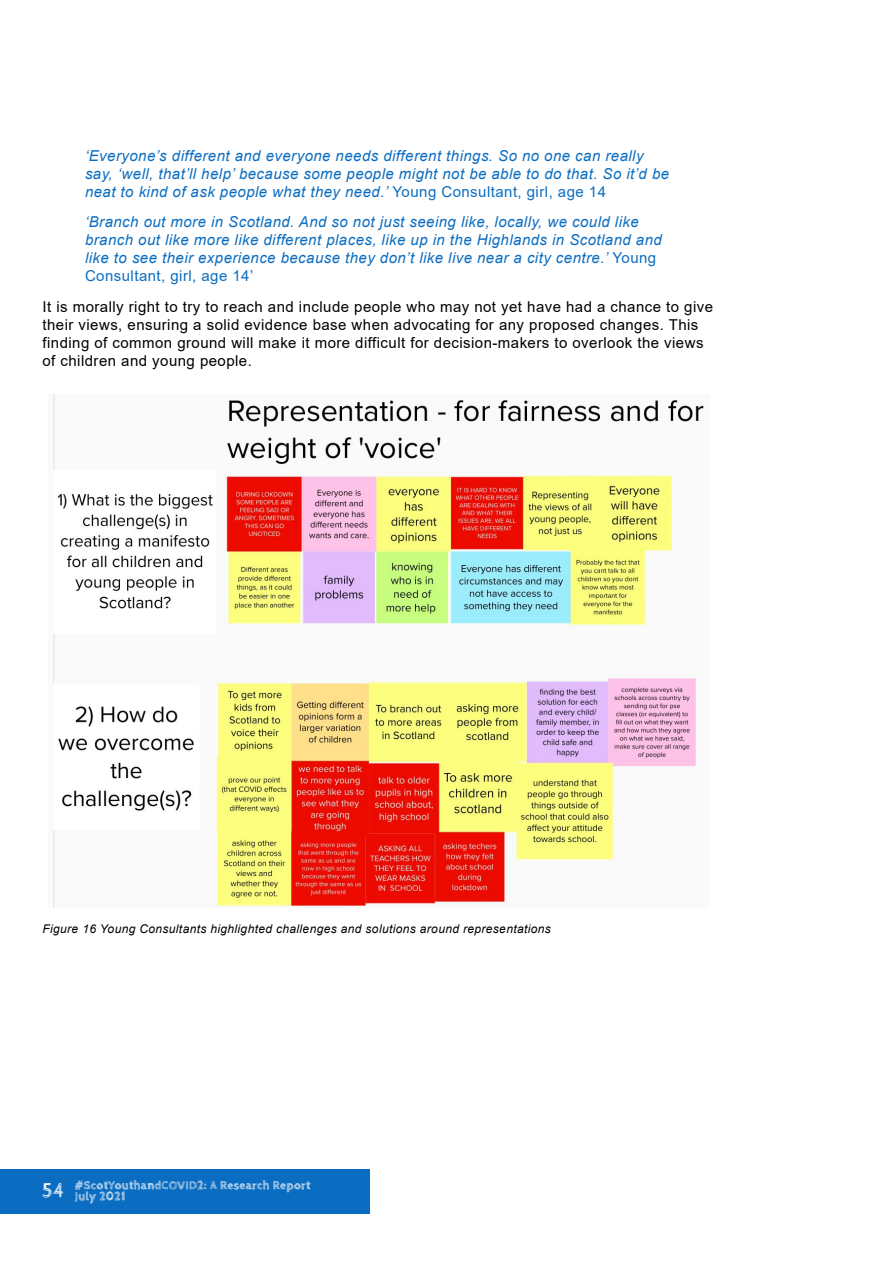
<style>
.page{position:relative;width:893px;height:1263px;background:#fff}
.page>*{position:absolute;margin:0;border:0;box-sizing:border-box;transform-origin:0 0}
.t1{font:italic 15px/18px "Arial";letter-spacing:.03em;color:#0b6dc1}
.t2{font:15px/18px "Arial";letter-spacing:.03em;color:#000}
.t3{font:italic 12px "Arial";letter-spacing:.03em;color:#000}
.t4{font:700 12px/11.1px "Cabin Sketch";letter-spacing:.03em;color:#fff}
.s1{font-style:normal}
</style>
<div class="page">
<div style="left:0;top:1169px;width:370px;height:45px;background:#0b6dc1"></div>
<img style="left:53px;top:394px;width:651px;height:513px">
<p class="t1" style="left:85px;top:147px;width:586px">‘Everyone’s different and everyone needs different things. So no one can really say, ‘well, that’ll help’ because some people might not be able to do that. So it’d be neat to kind of ask people what they need.’ <span class="s1">Young Consultant, girl, age 14</span></p>
<p class="t1" style="left:85px;top:213px;width:578px">‘Branch out more in Scotland. And so not just seeing like, locally, we could like branch out like more like different places, like up in the Highlands in Scotland and like to see their experience because they don’t like live near a city centre.’ <span class="s1">Young Consultant, girl, age 14’</span></p>
<p class="t2" style="left:43px;top:298px;width:672px">It is morally right to try to reach and include people who may not yet have had a chance to give their views, ensuring a solid evidence base when advocating for any proposed changes. This finding of common ground will make it more difficult for decision-makers to overlook the views of children and young people.</p>
<p class="t3" style="left:43px;top:921px;width:510px">Figure 16 Young Consultants highlighted challenges and solutions around representations</p>
<p class="t4" style="left:42px;top:1180px;width:270px;text-indent:33px">#ScotYouthandCOVID2: A Research Report<br><sup>54</sup> July 2021</p>
</div>
